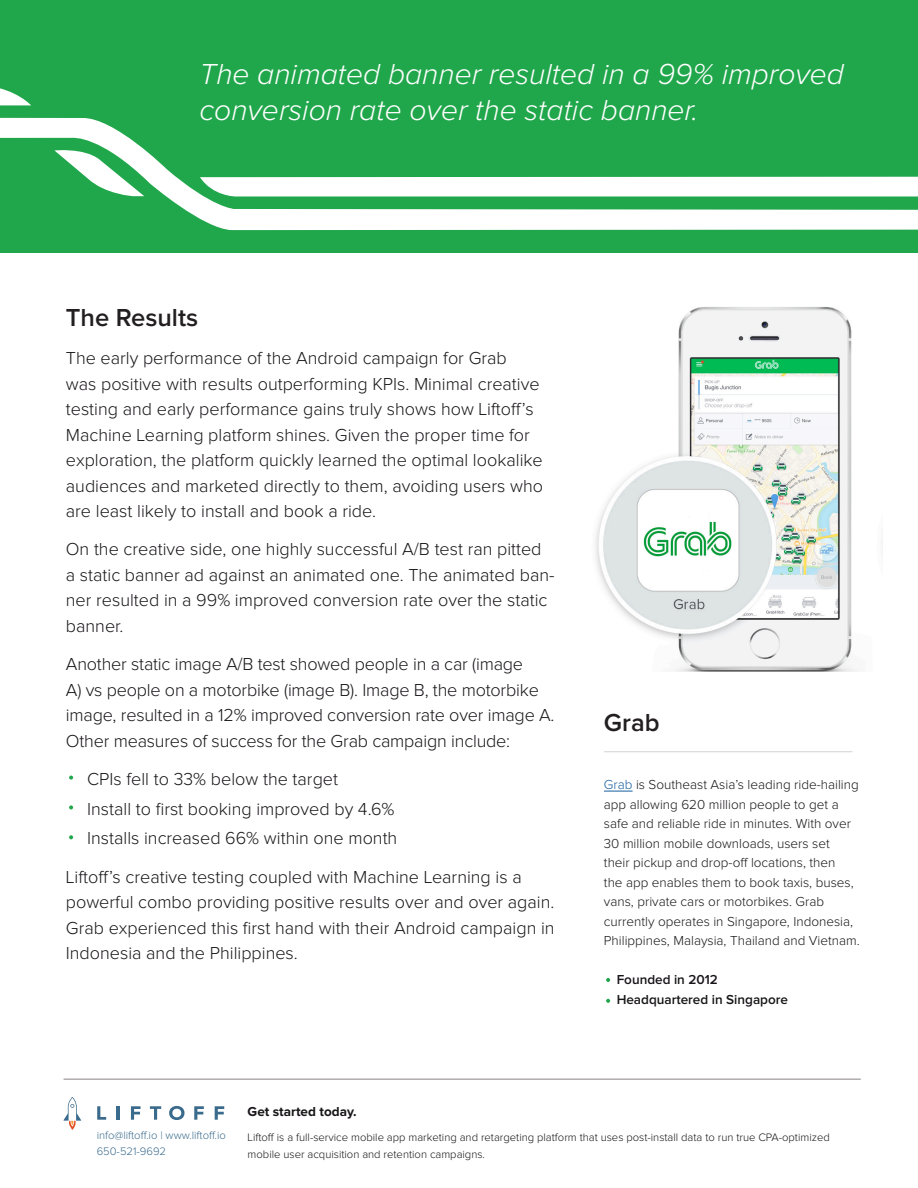
<style>
.page{position:relative;width:918px;height:1188px;background:#fff}
.page>*{position:absolute;margin:0;border:0;box-sizing:border-box;transform-origin:0 0}
.t1{font:italic 300 30px/36px "Proxima Nova";color:#fff}
.t2{font:600 25.5px "Proxima Nova";color:#231f20}
.t3{font:300 18px/25.5px "Proxima Nova";color:#181518}
.t4{font:300 13.5px/19.5px "Proxima Nova";color:#181518}
.t5{font:600 13.5px "Proxima Nova";color:#181518}
.t6{font:700 13.5px "Proxima Nova";color:#181518}
.t7{font:300 11.25px/16.5px "Proxima Nova";color:#181518}
.t8{font:300 11.25px "Proxima Nova";color:#3a6b8c}
.s1{color:#175d9e}
</style>
<div class="page">
<div style="left:0;top:0;width:918px;height:253px;background:#21a74b"></div>
<img style="left:595px;top:307px;width:263px;height:365px">
<svg style="left:604px;top:791px;width:29px;height:1px"></svg>
<hr style="left:604px;top:751px;width:249px;height:1px;background:#d1d2d4">
<svg style="left:606px;top:978px;width:4px;height:4px"></svg>
<svg style="left:69px;top:776px;width:4px;height:4px"></svg>
<svg style="left:69px;top:835px;width:4px;height:4px"></svg>
<svg style="left:69px;top:805px;width:4px;height:4px"></svg>
<svg style="left:606px;top:999px;width:4px;height:4px"></svg>
<svg style="left:97px;top:1106px;width:9px;height:14px"></svg>
<hr style="left:116px;top:1106px;width:3px;height:14px;background:#3a6b8c">
<svg style="left:131px;top:1106px;width:10px;height:14px"></svg>
<svg style="left:150px;top:1106px;width:11px;height:14px"></svg>
<svg style="left:169px;top:1106px;width:16px;height:14px"></svg>
<svg style="left:194px;top:1106px;width:10px;height:14px"></svg>
<svg style="left:215px;top:1106px;width:9px;height:14px"></svg>
<svg style="left:64px;top:1097px;width:17px;height:33px"></svg>
<hr style="left:64px;top:1079px;width:797px;height:1px;background:#898385">
<svg style="left:0;top:88px;width:31px;height:17px"></svg>
<svg style="left:0;top:117px;width:918px;height:113px"></svg>
<div style="left:200px;top:177px;width:718px;height:19px;background:#fff"></div>
<svg style="left:54px;top:147px;width:90px;height:49px"></svg>
<p class="t1" style="left:199px;top:57px;width:646px">The animated banner resulted in a 99% improved conversion rate over the static banner.</p>
<p class="t2" style="left:66px;top:306px;width:134px">The Results</p>
<p class="t3" style="left:66px;top:346px;width:479px">The early performance of the Android campaign for Grab<br>was positive with results outperforming KPIs. Minimal creative testing and early performance gains truly shows how Liftoff’s Machine Learning platform shines. Given the proper time for exploration, the platform quickly learned the optimal lookalike audiences and marketed directly to them, avoiding users who are least likely to install and book a ride.</p>
<p class="t3" style="left:66px;top:537px;width:490px">On the creative side, one highly successful A/B test ran pitted a static banner ad against an animated one. The animated ban&shy;ner resulted in a 99% improved conversion rate over the static banner.</p>
<p class="t3" style="left:66px;top:652px;width:490px">Another static image A/B test showed people in a car (image<br>A) vs people on a motorbike (image B). Image B, the motorbike image, resulted in a 12% improved conversion rate over image A.<br>Other measures of success for the Grab campaign include:</p>
<p class="t3" style="left:87px;top:767px;width:252px">CPIs fell to 33% below the target</p>
<p class="t3" style="left:87px;top:797px;width:309px">Install to first booking improved by 4.6%</p>
<p class="t3" style="left:87px;top:826px;width:312px">Installs increased 66% within one month</p>
<p class="t3" style="left:66px;top:865px;width:490px">Liftoff’s creative testing coupled with Machine Learning is a powerful combo providing positive results over and over again.<br>Grab experienced this first hand with their Android campaign in Indonesia and the Philippines.</p>
<p class="t2" style="left:604px;top:711px;width:57px">Grab</p>
<p class="t4" style="left:604px;top:776px;width:257px"><span class="s1">Grab</span> is Southeast Asia’s leading ride-hailing app allowing 620 million people to get a safe and reliable ride in minutes. With over 30 million mobile downloads, users set<br>their pickup and drop-off locations, then<br>the app enables them to book taxis, buses, vans, private cars or motorbikes. Grab currently operates in Singapore, Indonesia, Philippines, Malaysia, Thailand and Vietnam.</p>
<p class="t5" style="left:617px;top:974px;width:103px">Founded in 2012</p>
<p class="t5" style="left:617px;top:993px;width:173px">Headquartered in Singapore</p>
<p class="t8" style="left:97px;top:1130px;width:131px">info@liftoff.io | www.liftoff.io</p>
<p class="t8" style="left:97px;top:1146px;width:71px">650-521-9692</p>
<p class="t6" style="left:248px;top:1106px;width:111px">Get started today.</p>
<p class="t7" style="left:248px;top:1130px;width:584px">Liftoff is a full-service mobile app marketing and retargeting platform that uses post-install data to run true CPA-optimized mobile user acquisition and retention campaigns.</p>
</div>
